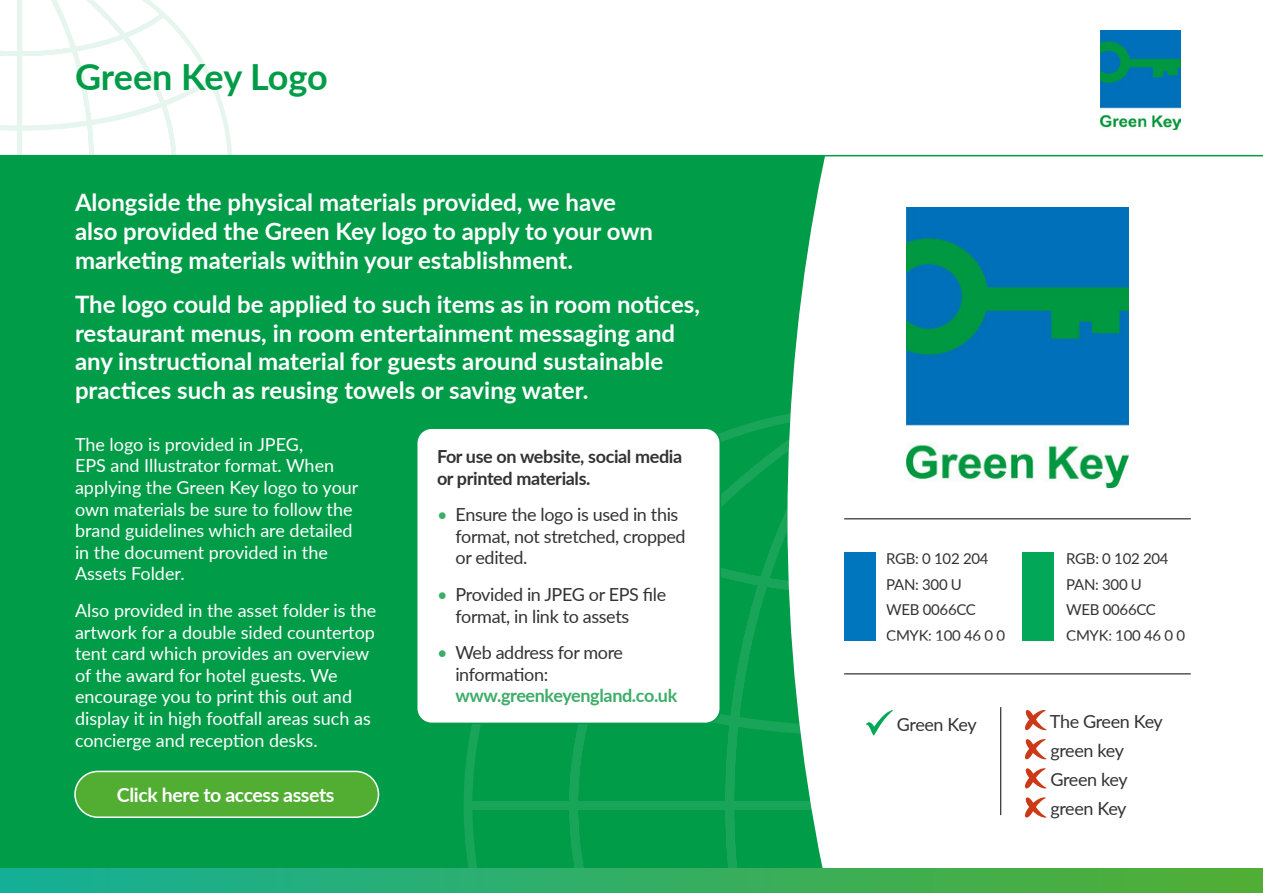
<style>
.page{position:relative;width:1263px;height:893px;background:#fff}
.page>*{position:absolute;margin:0;border:0;box-sizing:border-box;transform-origin:0 0}
.t1{font:700 36px "Lato";letter-spacing:-.01em;color:#009c48}
.t2{font:700 24px/28.8px "Lato";color:#fff}
.t3{font:700 19.5px "Lato";letter-spacing:-.02em;color:#fff}
.t4{font:18px/21.6px "Lato";color:#fff}
.t5{font:18px/21.6px "Lato";letter-spacing:-.02em;color:#333}
.t6{font:700 18px/21.6px "Lato";letter-spacing:-.02em;color:#333}
.t7{font:15px "Lato";letter-spacing:-.02em;color:#333}
.s1{color:#3dad67}
.s2{font-weight:700;color:#3dad67}
</style>
<div class="page">
<div style="left:0;top:112px;width:1089px;height:781px;background:#009c48"></div>
<svg style="left:463px;top:414px;width:324px;height:454px"></svg>
<div style="left:787px;top:156px;width:476px;height:712px;background:#fff"></div>
<div style="left:0;top:868px;width:1263px;height:25px;background:linear-gradient(to right,#14af97,#51ae33)"></div>
<img style="left:906px;top:208px;width:222px;height:279px">
<div style="left:0;top:0;width:1263px;height:155px;background:#fff"></div>
<svg style="left:0;top:0;width:235px;height:155px"></svg>
<hr style="left:0;top:155px;width:1263px;height:1px;background:#009c48">
<div style="left:417px;top:428px;width:303px;height:295px;background:#fff;border-radius:15px"></div>
<div style="left:416px;top:427px;width:305px;height:297px;border:2px solid #009c48;border-radius:15px"></div>
<div style="left:884px;top:550px;width:307px;height:93px;background:#fff"></div>
<div style="left:844px;top:552px;width:32px;height:89px;background:#0076be"></div>
<div style="left:1022px;top:552px;width:31px;height:89px;background:#02a758"></div>
<div style="left:864px;top:707px;width:307px;height:130px;background:#fff"></div>
<hr style="left:844px;top:519px;width:347px;height:1px;background:#000">
<hr style="left:844px;top:674px;width:347px;height:1px;background:#000">
<hr style="left:1000px;top:707px;width:1px;height:108px;background:#000">
<div style="left:75px;top:771px;width:303px;height:46px;background:#52ae32;border-radius:23px"></div>
<div style="left:74px;top:771px;width:305px;height:47px;border:2px solid #fff;border-radius:23px"></div>
<img style="left:1101px;top:30px;width:79px;height:100px">
<p class="t1" style="left:75px;top:51px;width:254px">Green Key Logo</p>
<p class="t2" style="left:75px;top:187px;width:580px">Alongside the physical materials provided, we have also provided the Green Key logo to apply to your own marketing materials within your establishment.</p>
<p class="t2" style="left:75px;top:289px;width:626px">The logo could be applied to such items as in room notices, restaurant menus, in room entertainment messaging and any instructional material for guests around sustainable practices such as reusing towels or saving water.</p>
<p class="t4" style="left:75px;top:433px;width:285px">The logo is provided in JPEG,<br>EPS and Illustrator format. When applying the Green Key logo to your own materials be sure to follow the brand guidelines which are detailed in the document provided in the<br>Assets Folder.</p>
<p class="t4" style="left:75px;top:599px;width:303px">Also provided in the asset folder is the artwork for a double sided countertop tent card which provides an overview of the award for hotel guests. We encourage you to print this out and display it in high footfall areas such as concierge and reception desks.</p>
<p class="t6" style="left:437px;top:445px;width:247px">For use on website, social media or printed materials.</p>
<p class="t5" style="left:456px;top:503px;width:232px;text-indent:-19px"><span class="s1">•</span> Ensure the logo is used in this format, not stretched, cropped or edited.</p>
<p class="t5" style="left:456px;top:583px;width:212px;text-indent:-19px"><span class="s1">•</span> Provided in JPEG or EPS file format, in link to assets</p>
<p class="t5" style="left:455px;top:641px;width:223px;text-indent:-18px"><span class="s1">•</span> Web address for more information: <span class="s2">www.greenkeyengland.co.uk</span></p>
<p class="t3" style="left:117px;top:781px;width:219px">Click here to access assets</p>
<p class="t7" style="left:886px;top:548px;width:104px">RGB: 0 102 204</p>
<p class="t7" style="left:886px;top:573px;width:77px">PAN: 300 U</p>
<p class="t7" style="left:886px;top:599px;width:91px">WEB 0066CC</p>
<p class="t7" style="left:886px;top:624px;width:120px">CMYK: 100 46 0 0</p>
<p class="t7" style="left:1066px;top:548px;width:104px">RGB: 0 102 204</p>
<p class="t7" style="left:1066px;top:573px;width:77px">PAN: 300 U</p>
<p class="t7" style="left:1066px;top:599px;width:91px">WEB 0066CC</p>
<p class="t7" style="left:1066px;top:624px;width:120px">CMYK: 100 46 0 0</p>
<p class="t5" style="left:897px;top:713px;width:81px">Green Key</p>
<p class="t5" style="left:1050px;top:710px;width:114px">The Green Key</p>
<p class="t5" style="left:1050px;top:739px;width:75px">green key</p>
<p class="t5" style="left:1050px;top:768px;width:79px">Green key</p>
<p class="t5" style="left:1050px;top:797px;width:78px">green Key</p>
</div>
